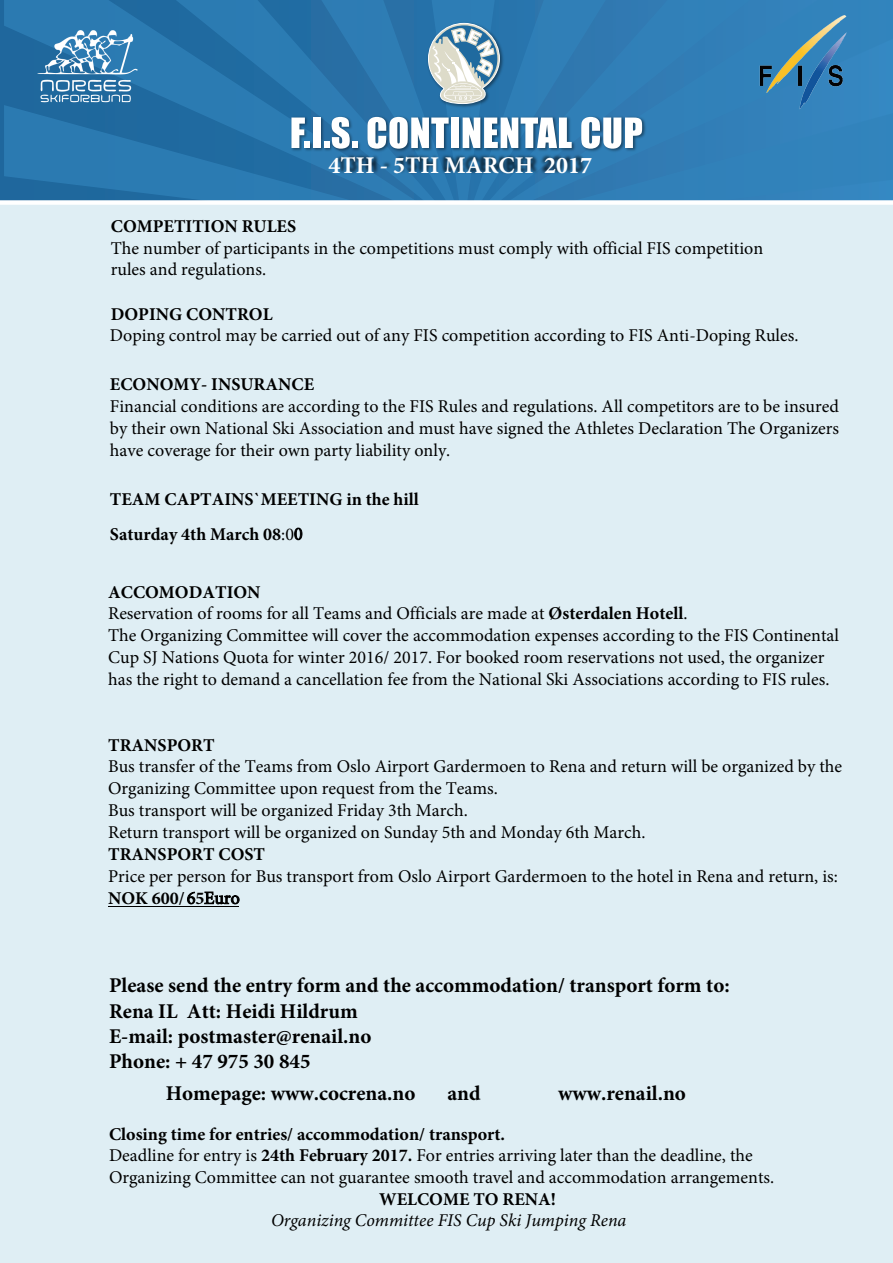
<style>
.page{position:relative;width:893px;height:1263px;background:#fff}
.page>*{position:absolute;margin:0;border:0;box-sizing:border-box;transform-origin:0 0}
.t1{font:700 24px "Minion Pro";color:#fff}
.t2{font:700 21px/25.2px "Minion Pro";color:#000}
.t3{font:18px/21.8px "Minion Pro";color:#000}
.t4{font:700 18px/34.8px "Minion Pro";color:#000}
.t5{font:italic 18px "Minion Pro";color:#000}
.s1{font-weight:400}
.s2{font-weight:700}
</style>
<div class="page">
<div style="left:655px;top:0;width:238px;height:200px;background:#3181ba"></div>
<svg style="left:4px;top:0;width:268px;height:200px;fill:#2b7ab1"></svg>
<img style="left:12px;top:11px;width:150px;height:125px">
<img style="left:737px;top:14px;width:132px;height:99px">
<div style="left:0;top:200px;width:893px;height:1063px;background:#dfeef4"></div>
<svg style="left:272px;top:0;width:383px;height:231px"></svg>
<hr style="left:109px;top:906px;width:130px;height:1px;background:#000">
<p class="t1" style="left:328px;top:148px;width:265px">4TH - 5TH MARCH 2017</p>
<p class="t4" style="left:111px;top:209px;width:187px">COMPETITION RULES</p>
<p class="t3" style="left:111px;top:237px;width:654px">The number of participants in the competitions must comply with official FIS competition rules and regulations.</p>
<p class="t4" style="left:111px;top:296px;width:163px">DOPING CONTROL</p>
<p class="t3" style="left:110px;top:324px;width:690px">Doping control may be carried out of any FIS competition according to FIS Anti-Doping Rules.</p>
<p class="t4" style="left:110px;top:367px;width:206px">ECONOMY- INSURANCE</p>
<p class="t3" style="left:110px;top:395px;width:731px;text-align:justify">Financial conditions are according to the FIS Rules and regulations. All competitors are to be insured by their own National Ski Association and must have signed the Athletes Declaration The Organizers have coverage for their own party liability only.</p>
<p class="t4" style="left:110px;top:481px;width:310px">TEAM CAPTAINS`MEETING in the hill<br>Saturday 4th March 08<span class="s1">:00</span></p>
<p class="t3" style="left:108px;top:581px;width:732px"><span class="s2">ACCOMODATION<br></span>Reservation of rooms for all Teams and Officials are made at <span class="s2">Østerdalen Hotell</span>.<br>The Organizing Committee will cover the accommodation expenses according to the FIS Continental Cup SJ Nations Quota for winter 2016/ 2017. For booked room reservations not used, the organizer has the right to demand a cancellation fee from the National Ski Associations according to FIS rules.</p>
<p class="t4" style="left:108px;top:727px;width:108px">TRANSPORT</p>
<p class="t3" style="left:108px;top:756px;width:735px">Bus transfer of the Teams from Oslo Airport Gardermoen to Rena and return will be organized by the Organizing Committee upon request from the Teams.<br>Bus transport will be organized Friday 3th March.<br>Return transport will be organized on Sunday 5th and Monday 6th March.</p>
<p class="t4" style="left:108px;top:836px;width:158px">TRANSPORT COST</p>
<p class="t3" style="left:108px;top:865px;width:731px">Price per person for Bus transport from Oslo Airport Gardermoen to the hotel in Rena and return, is:<br><span class="s2">NOK 600/</span> 6<span class="s2">5</span>Euro</p>
<p class="t2" style="left:109px;top:973px;width:622px">Please send the entry form and the accommodation/ transport form to:<br>Rena IL Att: Heidi Hildrum<br>E-mail: postmaster@renail.no<br>Phone: + 47 975 30 845</p>
<p class="t2" style="left:166px;top:1080px;width:251px">Homepage: www.cocrena.no</p>
<p class="t2" style="left:447px;top:1080px;width:35px">and</p>
<p class="t2" style="left:558px;top:1080px;width:129px">www.renail.no</p>
<p class="t3" style="left:109px;top:1123px;width:667px"><span class="s2">Closing time for entries/ accommodation/ transport.<br></span>Deadline for entry is <span class="s2">24th February 2017.</span> For entries arriving later than the deadline, the<br>Organizing Committee can not guarantee smooth travel and accommodation arrangements.</p>
<p class="t4" style="left:379px;top:1181px;width:179px">WELCOME TO RENA!</p>
<p class="t5" style="left:271px;top:1208px;width:357px">Organizing Committee FIS Cup Ski Jumping Rena</p>
</div>
